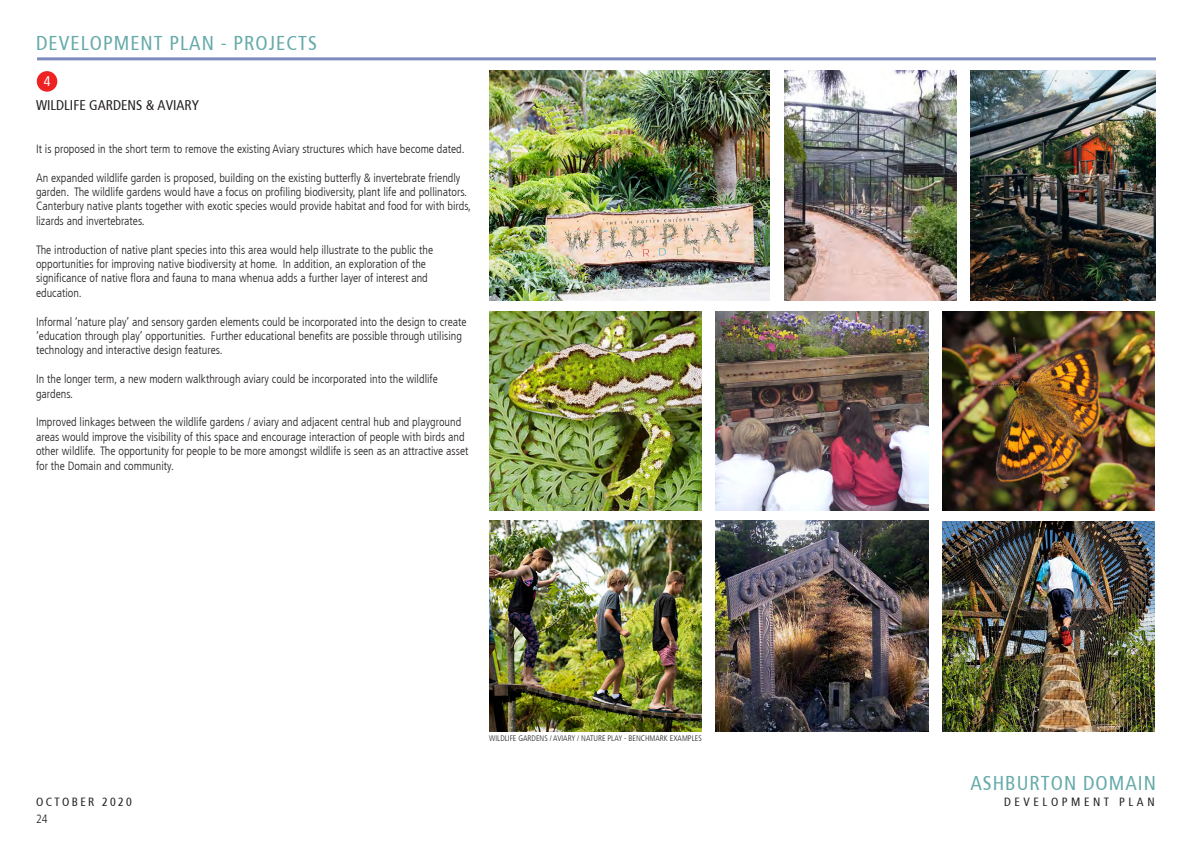
<style>
.page{position:relative;width:1191px;height:842px;background:#fff}
.page>*{position:absolute;margin:0;border:0;box-sizing:border-box;transform-origin:0 0}
.t1{font:condensed 20px "Frutiger";letter-spacing:.05em;color:#67aaaa}
.t2{font:condensed 14px "Frutiger";color:#231f20}
.t3{font:condensed 14px "Frutiger";color:#fff}
.t4{font:300 condensed 12px/14.4px "Frutiger";color:#231f20}
.t5{font:condensed 11.9px "Frutiger";letter-spacing:.3em;color:#231f20}
.t6{font:condensed 11.9px "Frutiger";letter-spacing:.2em;color:#231f20}
.t7{font:300 condensed 8px "Frutiger";color:#231f20}
</style>
<div class="page">
<hr style="left:37px;top:57px;width:1119px;height:3px;background:#253f8e">
<img style="left:784px;top:71px;width:172px;height:229px">
<img style="left:716px;top:520px;width:212px;height:211px">
<img style="left:716px;top:312px;width:212px;height:198px">
<img style="left:489px;top:312px;width:212px;height:198px">
<img style="left:942px;top:522px;width:213px;height:209px">
<img style="left:489px;top:71px;width:280px;height:229px">
<img style="left:489px;top:521px;width:212px;height:210px">
<img style="left:970px;top:71px;width:186px;height:230px">
<div style="left:37px;top:71px;width:20px;height:21px;background:#ee2123;border-radius:50%"></div>
<img style="left:942px;top:312px;width:213px;height:199px">
<h1 class="t1" style="left:36px;top:34px;width:282px">DEVELOPMENT PLAN - PROJECTS</h1>
<p class="t3" style="left:44px;top:75px;width:8px">4</p>
<p class="t2" style="left:36px;top:99px;width:165px">WILDLIFE GARDENS &amp; AVIARY</p>
<p class="t4" style="left:36px;top:142px;width:430px">It is proposed in the short term to remove the existing Aviary structures which have become dated.</p>
<p class="t4" style="left:36px;top:171px;width:436px">An expanded wildlife garden is proposed, building on the existing butterfly &amp; invertebrate friendly garden. The wildlife gardens would have a focus on profiling biodiversity, plant life and pollinators.<br>Canterbury native plants together with exotic species would provide habitat and food for with birds, lizards and invertebrates.</p>
<p class="t4" style="left:36px;top:243px;width:399px">The introduction of native plant species into this area would help illustrate to the public the opportunities for improving native biodiversity at home. In addition, an exploration of the significance of native flora and fauna to mana whenua adds a further layer of interest and education.</p>
<p class="t4" style="left:36px;top:315px;width:432px">Informal ‘nature play’ and sensory garden elements could be incorporated into the design to create ‘education through play’ opportunities. Further educational benefits are possible through utilising technology and interactive design features.</p>
<p class="t4" style="left:36px;top:373px;width:403px">In the longer term, a new modern walkthrough aviary could be incorporated into the wildlife gardens.</p>
<p class="t4" style="left:36px;top:416px;width:434px">Improved linkages between the wildlife gardens / aviary and adjacent central hub and playground areas would improve the visibility of this space and encourage interaction of people with birds and other wildlife. The opportunity for people to be more amongst wildlife is seen as an attractive asset for the Domain and community.</p>
<p class="t7" style="left:489px;top:735px;width:214px">WILDLIFE GARDENS / AVIARY / NATURE PLAY - BENCHMARK EXAMPLES</p>
<h1 class="t1" style="left:970px;top:774px;width:187px">ASHBURTON DOMAIN</h1>
<p class="t6" style="left:36px;top:796px;width:97px">OCTOBER 2020</p>
<p class="t5" style="left:1004px;top:796px;width:152px">DEVELOPMENT PLAN</p>
<p class="t4" style="left:36px;top:812px;width:13px">24</p>
</div>
